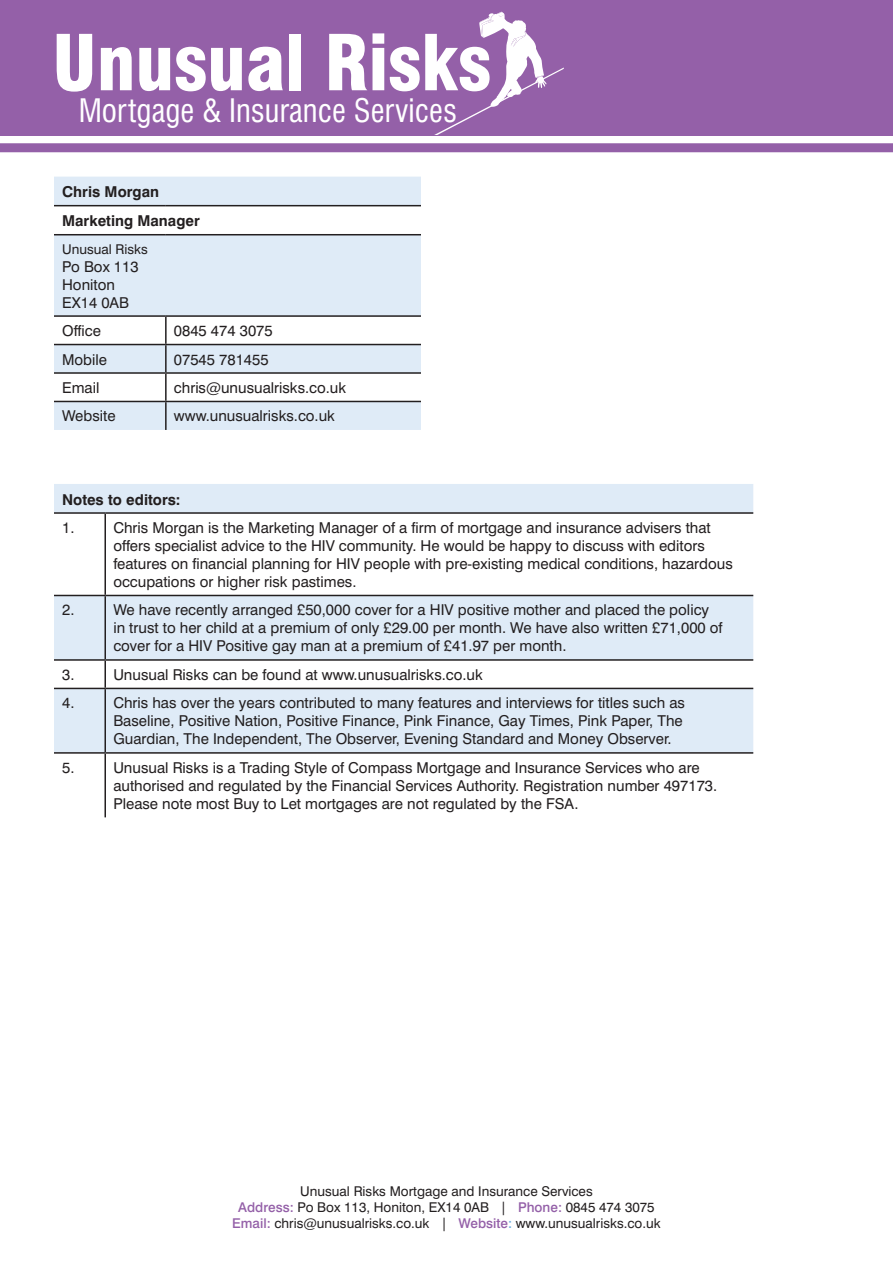
<style>
.page{position:relative;width:893px;height:1263px;background:#fff}
.page>*{position:absolute;margin:0;border:0;box-sizing:border-box;transform-origin:0 0}
.t1{font:900 condensed 75px "Swiss 721 BT";color:#fff}
.t2{font:condensed 31.5px "Swiss 721 BT";color:#fff}
.t3{font:15px/18px "Swiss 721 BT";color:#231f20}
.t4{font:700 15px "Swiss 721 BT";color:#231f20}
.t5{font:13.5px/16.2px "Swiss 721 BT";color:#231f20;text-align:center}
.s1{font-weight:500;color:#9460a8}
.s2{font-weight:500;color:#6caddf}
</style>
<div class="page">
<div style="left:0;top:0;width:893px;height:135px;background:#9460a8"></div>
<div style="left:0;top:0;width:893px;height:136px;border:2px solid #9460a8"></div>
<div style="left:0;top:143px;width:893px;height:9px;background:#9460a8"></div>
<svg style="left:54px;top:177px;width:367px;height:253px;fill:#dfebf7"></svg>
<hr style="left:54px;top:205px;width:112px;height:1px;background:#231f20">
<hr style="left:166px;top:205px;width:255px;height:1px;background:#231f20">
<hr style="left:54px;top:234px;width:112px;height:1px;background:#231f20">
<hr style="left:166px;top:234px;width:255px;height:1px;background:#231f20">
<hr style="left:54px;top:315px;width:112px;height:2px;background:#231f20">
<hr style="left:166px;top:315px;width:255px;height:2px;background:#231f20">
<hr style="left:165px;top:317px;width:2px;height:27px;background:#231f20">
<hr style="left:54px;top:344px;width:112px;height:1px;background:#231f20">
<hr style="left:166px;top:344px;width:255px;height:1px;background:#231f20">
<hr style="left:165px;top:345px;width:2px;height:27px;background:#231f20">
<hr style="left:54px;top:372px;width:112px;height:2px;background:#231f20">
<hr style="left:166px;top:372px;width:255px;height:2px;background:#231f20">
<hr style="left:165px;top:374px;width:2px;height:27px;background:#231f20">
<hr style="left:54px;top:401px;width:112px;height:1px;background:#231f20">
<hr style="left:166px;top:401px;width:255px;height:1px;background:#231f20">
<hr style="left:165px;top:402px;width:2px;height:28px;background:#231f20">
<svg style="left:54px;top:484px;width:699px;height:268px;fill:#dfebf7"></svg>
<hr style="left:54px;top:512px;width:51px;height:2px;background:#231f20">
<hr style="left:105px;top:512px;width:648px;height:2px;background:#231f20">
<hr style="left:104px;top:514px;width:2px;height:81px;background:#231f20">
<hr style="left:54px;top:595px;width:51px;height:1px;background:#231f20">
<hr style="left:105px;top:595px;width:648px;height:1px;background:#231f20">
<hr style="left:104px;top:596px;width:2px;height:63px;background:#231f20">
<hr style="left:54px;top:659px;width:51px;height:2px;background:#231f20">
<hr style="left:105px;top:659px;width:648px;height:2px;background:#231f20">
<hr style="left:104px;top:661px;width:2px;height:27px;background:#231f20">
<hr style="left:54px;top:688px;width:51px;height:1px;background:#231f20">
<hr style="left:105px;top:688px;width:648px;height:1px;background:#231f20">
<hr style="left:104px;top:689px;width:2px;height:63px;background:#231f20">
<hr style="left:54px;top:752px;width:51px;height:2px;background:#231f20">
<hr style="left:105px;top:752px;width:648px;height:2px;background:#231f20">
<hr style="left:104px;top:754px;width:2px;height:63px;background:#231f20">
<svg style="left:434px;top:12px;width:130px;height:123px"></svg>
<p class="t1" style="left:52px;top:18px;width:441px">Unusual Risks</p>
<p class="t2" style="left:79px;top:92px;width:380px">Mortgage &amp; Insurance Services</p>
<p class="t4" style="left:62px;top:183px;width:98px">Chris Morgan</p>
<p class="t4" style="left:62px;top:212px;width:139px">Marketing Manager</p>
<p class="t5" style="left:62px;top:241px;width:87px">Unusual Risks</p>
<p class="t3" style="left:62px;top:257px;width:78px">Po Box 113</p>
<p class="t3" style="left:62px;top:275px;width:54px">Honiton</p>
<p class="t3" style="left:62px;top:293px;width:68px">EX14 0AB</p>
<p class="t3" style="left:62px;top:322px;width:40px">Office</p>
<p class="t3" style="left:174px;top:322px;width:100px">0845 474 3075</p>
<p class="t3" style="left:62px;top:350px;width:47px">Mobile</p>
<p class="t3" style="left:174px;top:350px;width:96px">07545 781455</p>
<p class="t3" style="left:62px;top:378px;width:39px">Email</p>
<p class="t3" style="left:174px;top:378px;width:174px">chris@unusualrisks.co.uk</p>
<p class="t3" style="left:62px;top:407px;width:55px">Website</p>
<p class="t3" style="left:174px;top:407px;width:163px">www.unusualrisks.co.uk</p>
<p class="t4" style="left:62px;top:490px;width:120px">Notes to editors:</p>
<p class="t3" style="left:62px;top:518px;width:14px">1.</p>
<p class="t3" style="left:113px;top:518px;width:621px">Chris Morgan is the Marketing Manager of a firm of mortgage and insurance advisers that offers specialist advice to the HIV community. He would be happy to discuss with editors features on financial planning for HIV people with pre-existing medical conditions, hazardous occupations or higher risk pastimes.</p>
<p class="t3" style="left:62px;top:601px;width:14px">2.</p>
<p class="t3" style="left:113px;top:601px;width:611px">We have recently arranged £50,000 cover for a HIV positive mother and placed the policy in trust to her child at a premium of only £29.00 per month. We have also written £71,000 of cover for a HIV Positive gay man at a premium of £41.97 per month.</p>
<p class="t3" style="left:62px;top:665px;width:14px">3.</p>
<p class="t3" style="left:113px;top:665px;width:371px">Unusual Risks can be found at www.unusualrisks.co.uk</p>
<p class="t3" style="left:62px;top:694px;width:14px">4.</p>
<p class="t3" style="left:113px;top:694px;width:573px">Chris has over the years contributed to many features and interviews for titles such as<br>Baseline, Positive Nation, Positive Finance, Pink Finance, Gay Times, Pink Paper, The<br>Guardian, The Independent, The Observer, Evening Standard and Money Observer.</p>
<p class="t3" style="left:62px;top:758px;width:14px">5.</p>
<p class="t3" style="left:113px;top:758px;width:605px">Unusual Risks is a Trading Style of Compass Mortgage and Insurance Services who are authorised and regulated by the Financial Services Authority. Registration number 497173.<br>Please note most Buy to Let mortgages are not regulated by the FSA.</p>
<p class="t5" style="left:232px;top:1182px;width:430px">Unusual Risks Mortgage and Insurance Services<br><span class="s1">Address:</span> Po Box 113, Honiton, EX14 0AB | <span class="s1">Phone:</span> 0845 474 3075<br><span class="s1">Email:</span> chris@unusualrisks.co.uk | <span class="s1">Website</span><span class="s2">:</span> www.unusualrisks.co.uk</p>
</div>
